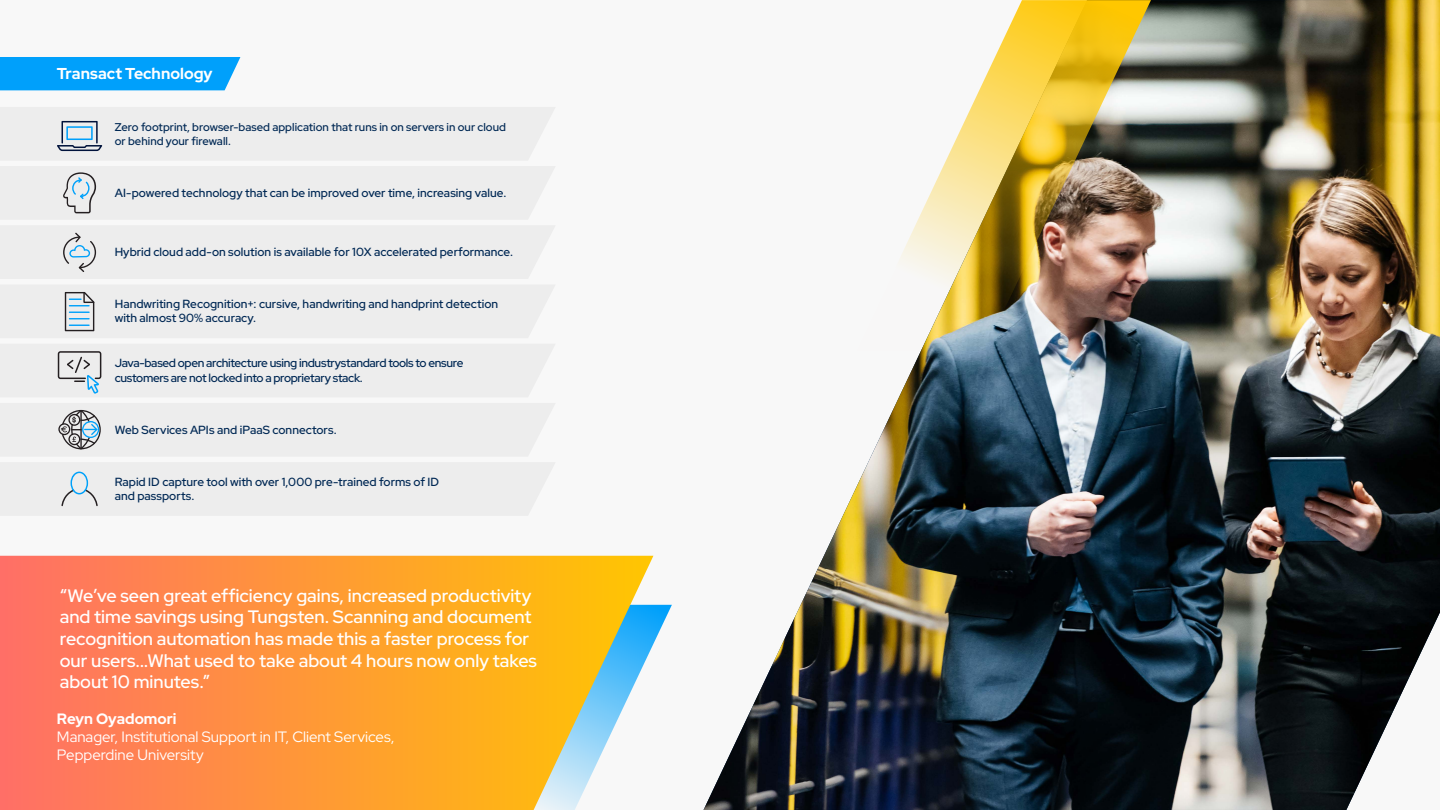
<style>
.page{position:relative;width:1440px;height:810px;background:#f8f8f8}
.page>*{position:absolute;margin:0;border:0;box-sizing:border-box;transform-origin:0 0}
.t1{font:500 18px/21.6px "Red Hat Display";color:#fff}
.t2{font:700 15.75px "Red Hat Display";color:#fff}
.t3{font:15px/18px "Red Hat Display";color:#fff}
.t4{font:700 15px "Red Hat Display";color:#fff}
.t5{font:500 11.77px/14.2px "Red Hat Display";color:#002854}
.t6{font:500 11.77px/14.2px "Red Hat Display";letter-spacing:-.03em;color:#002854}
.t7{font:500 11.25px/13.5px "Red Hat Display";color:#002854}
</style>
<div class="page">
<svg style="left:0;top:107px;width:555px;height:231px"></svg>
<img style="left:704px;top:0;width:736px;height:810px">
<img style="left:856px;top:0;width:295px;height:351px">
<svg style="left:0;top:556px;width:653px;height:254px;background:#f89d49"></svg>
<div style="left:0;top:57px;width:240px;height:33px;background:#00a0fb"></div>
<div style="left:0;top:344px;width:555px;height:53px;background:#ededed"></div>
<svg style="left:0;top:403px;width:555px;height:112px"></svg>
<h2 class="t2" style="left:57px;top:63px;width:157px">Transact Technology</h2>
<p class="t7" style="left:115px;top:120px;width:393px">Zero footprint, browser-based application that runs in on servers in our cloud or behind your firewall.</p>
<p class="t5" style="left:115px;top:186px;width:393px">AI-powered technology that can be improved over time, increasing value.</p>
<p class="t5" style="left:115px;top:245px;width:400px">Hybrid cloud add-on solution is available for 10X accelerated performance.</p>
<p class="t5" style="left:115px;top:297px;width:385px">Handwriting Recognition+: cursive, handwriting and handprint detection with almost 90% accuracy.</p>
<p class="t6" style="left:115px;top:356px;width:350px">Java-based open architecture using industrystandard tools to ensure customers are not locked into a proprietary stack.</p>
<p class="t5" style="left:115px;top:422px;width:223px">Web Services APIs and iPaaS connectors.</p>
<p class="t5" style="left:115px;top:475px;width:326px">Rapid ID capture tool with over 1,000 pre-trained forms of ID and passports.</p>
<p class="t1" style="left:60px;top:584px;width:479px">“We’ve seen great efficiency gains, increased productivity and time savings using Tungsten. Scanning and document recognition automation has made this a faster process for our users...What used to take about 4 hours now only takes about 10 minutes.”</p>
<p class="t4" style="left:57px;top:709px;width:121px">Reyn Oyadomori</p>
<p class="t3" style="left:57px;top:728px;width:339px">Manager, Institutional Support in IT, Client Services,<br>Pepperdine University</p>
</div>
